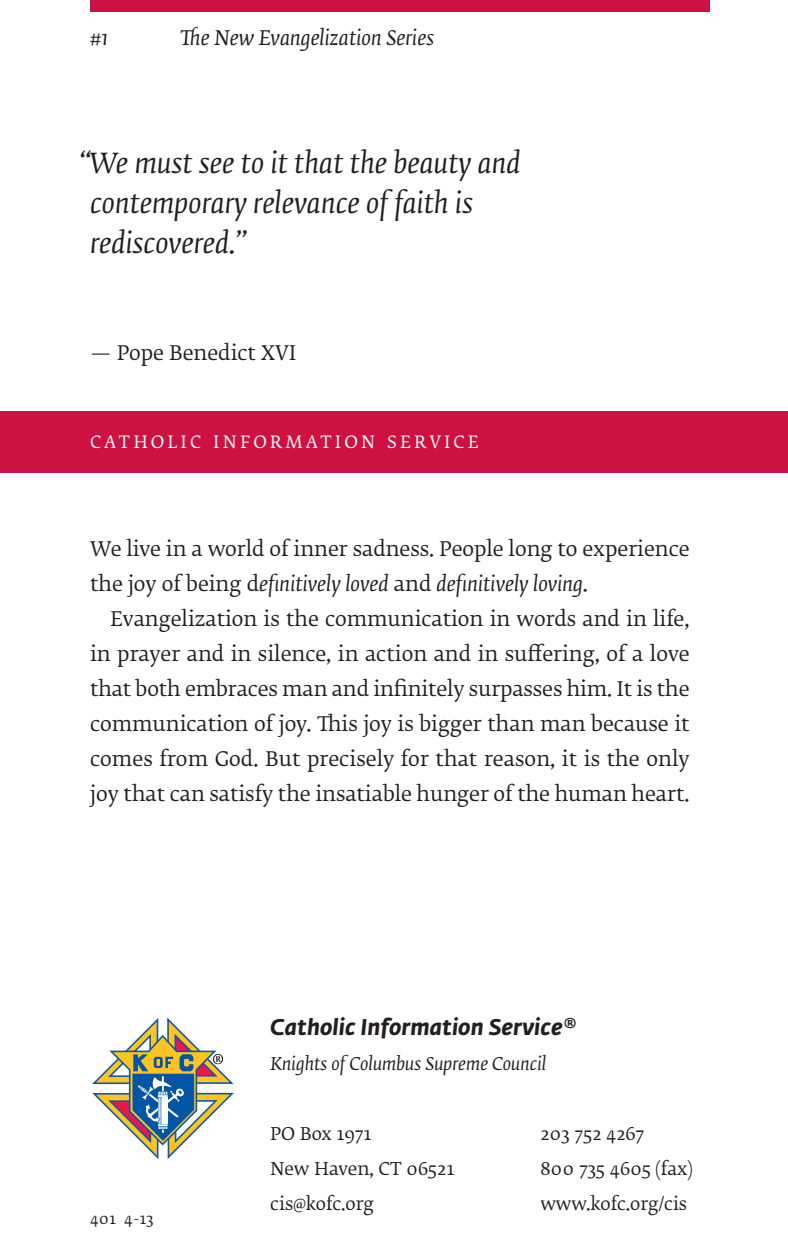
<style>
.page{position:relative;width:788px;height:1260px;background:#fff}
.page>*{position:absolute;margin:0;border:0;box-sizing:border-box;transform-origin:0 0}
.t1{font:italic 27.5px/40px "Fedra Serif B Std";color:#231f20}
.t2{font:italic 700 22.5px "Fedra Sans Std";color:#231f20}
.t3{font:20px/35px "Fedra Serif B Std";color:#231f20}
.t4{font:italic 20px "Fedra Serif B Std";color:#231f20}
.t5{font:17.5px "Fedra Serif B Std";color:#231f20}
.t6{font:italic 17.5px "Fedra Serif B Std";color:#231f20}
.t7{font:17px "Fedra Serif B Std";letter-spacing:.19em;color:#fff}
.t8{font:15px "Fedra Serif B Std";color:#231f20}
.s1{font-style:italic}
</style>
<div class="page">
<div style="left:90px;top:0;width:619px;height:12px;background:#cd1141"></div>
<div style="left:0;top:411px;width:788px;height:61px;background:#cd1141"></div>
<svg style="left:92px;top:1019px;width:141px;height:140px"></svg>
<p class="t4" style="left:90px;top:27px;width:19px">#1</p>
<p class="t4" style="left:180px;top:27px;width:255px">The New Evangelization Series</p>
<h1 class="t1" style="left:90px;top:145px;width:432px;text-indent:-11px">“We must see to it that the beauty and contemporary relevance of faith is rediscovered.”</h1>
<p class="t3" style="left:90px;top:337px;width:208px">— pope benedict Xvi</p>
<p class="t7" style="left:90px;top:433px;width:390px">catholic information service</p>
<p class="t3" style="left:90px;top:532px;width:601px">We live in a world of inner sadness. people long to experience the joy of being d<span class="s1">efinitively loved</span> and <span class="s1">definitively loving</span>.</p>
<p class="t3" style="left:90px;top:602px;width:601px;text-align:justify;text-indent:20px">evangelization is the communication in words and in life, in prayer and in silence, in action and in suffering, of a love that both embraces man and infinitely surpasses him. it is the communication of joy. This joy is bigger than man because it comes from god. but precisely for that reason, it is the only joy that can satisfy the insatiable hunger of the human heart.</p>
<p class="t8" style="left:90px;top:1211px;width:65px">401 4-13</p>
<p class="t2" style="left:270px;top:1018px;width:307px">Catholic Information Service®</p>
<p class="t6" style="left:270px;top:1055px;width:278px">Knights of Columbus Supreme Council</p>
<p class="t5" style="left:270px;top:1125px;width:103px">po box 1971</p>
<p class="t5" style="left:540px;top:1125px;width:105px">203 752 4267</p>
<p class="t5" style="left:270px;top:1160px;width:186px">new haven, ct 06521</p>
<p class="t5" style="left:540px;top:1160px;width:154px">800 735 4605 (fax)</p>
<p class="t5" style="left:270px;top:1195px;width:105px">cis@kofc.org</p>
<p class="t5" style="left:540px;top:1195px;width:148px">www.kofc.org/cis</p>
</div>
